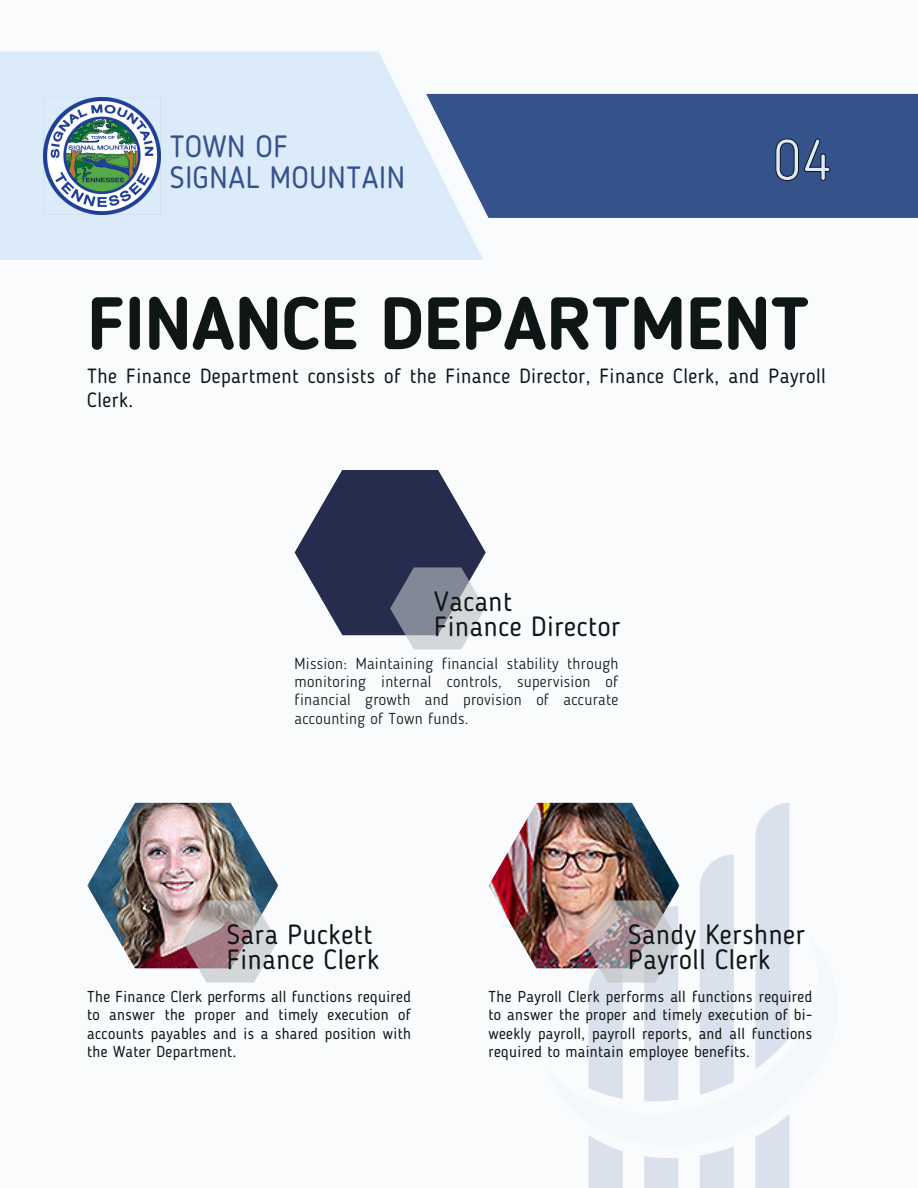
<style>
.page{position:relative;width:918px;height:1188px;background:#f9fbfd}
.page>*{position:absolute;margin:0;border:0;box-sizing:border-box;transform-origin:0 0}
.t1{font:700 73.5px "Blogger Sans";color:#0f1616}
.t2{font:56.55px "Blogger Sans";color:#dcebf9}
.t3{font:30.6px/31.5px "Blogger Sans";letter-spacing:.02em;color:#36528b}
.t4{font:27.6px/25.2px "Blogger Sans";letter-spacing:.02em;color:#0f1616}
.t5{font:20.4px/23.5px "Blogger Sans";letter-spacing:.02em;color:#0f1616}
.t6{font:15.75px/18.1px "Blogger Sans";letter-spacing:.02em;color:#0f1616;text-align:justify}
.t7{font:300 15.75px/18.1px "Blogger Sans";letter-spacing:.02em;color:#0f1616;text-align:justify}
</style>
<div class="page">
<div style="left:483px;top:94px;width:435px;height:124px;background:#36528b"></div>
<svg style="left:0;top:52px;width:483px;height:208px;fill:#dcebf9"></svg>
<svg style="left:588px;top:1146px;width:35px;height:42px"></svg>
<svg style="left:644px;top:1156px;width:34px;height:32px"></svg>
<svg style="left:700px;top:854px;width:34px;height:83px"></svg>
<svg style="left:700px;top:1146px;width:34px;height:42px"></svg>
<svg style="left:755px;top:803px;width:35px;height:134px"></svg>
<svg style="left:755px;top:1146px;width:35px;height:42px"></svg>
<svg style="left:547px;top:937px;width:243px;height:209px"></svg>
<svg style="left:295px;top:470px;width:191px;height:179px"></svg>
<img style="left:87px;top:803px;width:191px;height:165px">
<svg style="left:183px;top:901px;width:95px;height:82px"></svg>
<img style="left:489px;top:803px;width:191px;height:165px">
<svg style="left:584px;top:901px;width:95px;height:201px"></svg>
<svg style="left:775px;top:139px;width:55px;height:42px"></svg>
<img style="left:44px;top:97px;width:117px;height:117px">
<p class="t3" style="left:170px;top:133px;width:237px">TOWN OF<br>SIGNAL MOUNTAIN</p>
<h2 class="t2" style="left:773px;top:137px;width:59px">04</h2>
<p class="t1" style="left:87px;top:293px;width:723px">FINANCE DEPARTMENT</p>
<p class="t5" style="left:87px;top:366px;width:740px">The Finance Department consists of the Finance Director, Finance Clerk, and Payroll<br>Clerk.</p>
<h2 class="t4" style="left:434px;top:591px;width:188px">Vacant<br>Finance Director</h2>
<h1 class="t7" style="left:295px;top:656px;width:325px">Mission: Maintaining financial stability through monitoring internal controls, supervision of financial growth and provision of accurate accounting of Town funds.</h1>
<h3 class="t4" style="left:227px;top:924px;width:154px">Sara Puckett<br>Finance Clerk</h3>
<p class="t6" style="left:87px;top:989px;width:325px">The Finance Clerk performs all functions required to answer the proper and timely execution of accounts payables and is a shared position with the Water Department.</p>
<h3 class="t4" style="left:628px;top:924px;width:178px">Sandy Kershner<br>Payroll Clerk</h3>
<p class="t6" style="left:489px;top:989px;width:325px">The Payroll Clerk performs all functions required to answer the proper and timely execution of bi&shy;weekly payroll, payroll reports, and all functions required to maintain employee benefits.</p>
</div>
